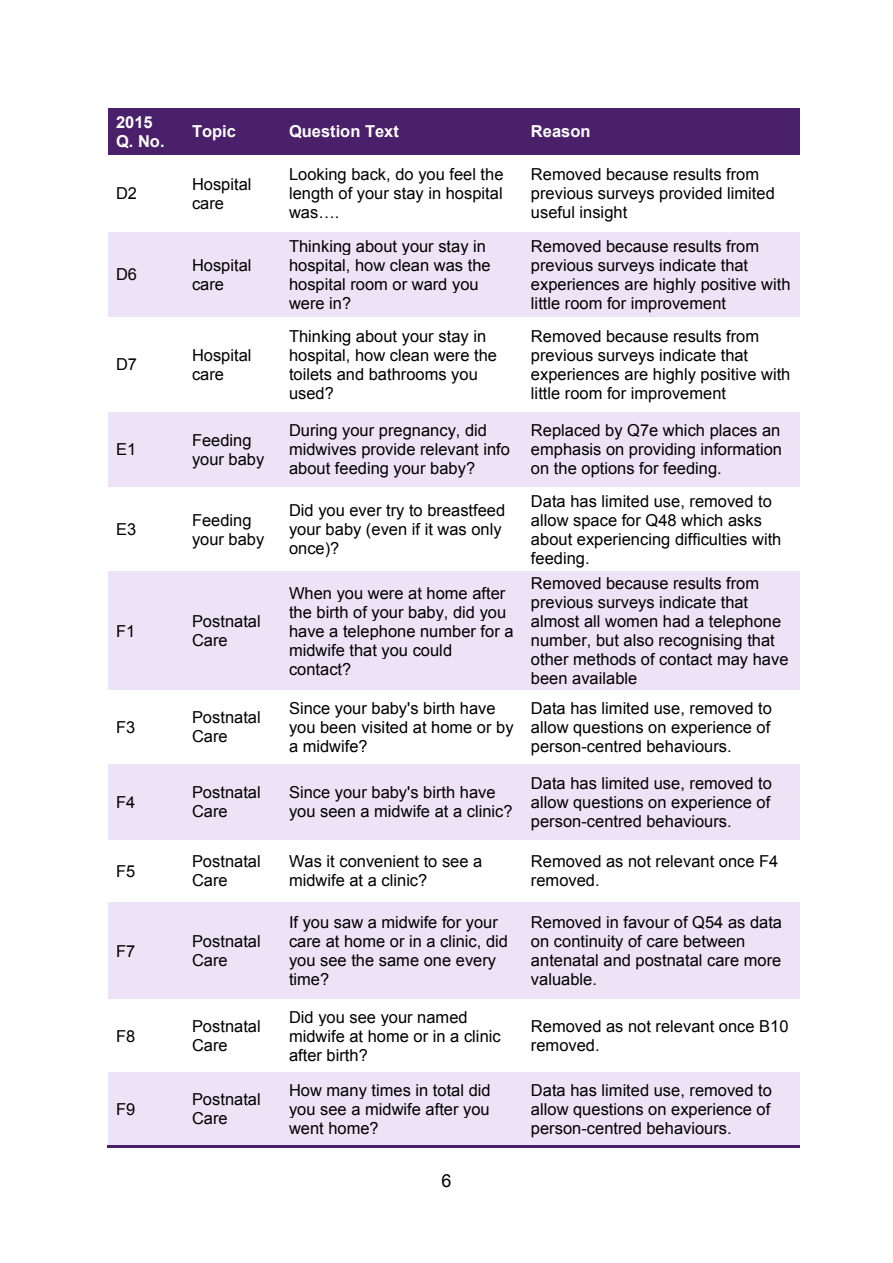
<style>
.page{position:relative;width:893px;height:1263px;background:#fff}
.page>*{position:absolute;margin:0;border:0;box-sizing:border-box;transform-origin:0 0}
.t1{font:18px "Arial";color:#000}
.t2{font:16.5px/19px "Arial";color:#000}
.t3{font:700 16.5px "Arial";color:#fff}
</style>
<div class="page">
<div style="left:108px;top:108px;width:76px;height:47px;background:#4a206a"></div>
<div style="left:184px;top:108px;width:97px;height:47px;background:#4a206a"></div>
<div style="left:281px;top:108px;width:242px;height:47px;background:#4a206a"></div>
<div style="left:523px;top:108px;width:276px;height:47px;background:#4a206a"></div>
<div style="left:108px;top:232px;width:76px;height:85px;background:#ede2f6"></div>
<div style="left:184px;top:232px;width:97px;height:85px;background:#ede2f6"></div>
<div style="left:281px;top:232px;width:242px;height:85px;background:#ede2f6"></div>
<div style="left:523px;top:232px;width:276px;height:85px;background:#ede2f6"></div>
<div style="left:108px;top:412px;width:76px;height:75px;background:#ede2f6"></div>
<div style="left:184px;top:412px;width:97px;height:75px;background:#ede2f6"></div>
<div style="left:281px;top:412px;width:242px;height:75px;background:#ede2f6"></div>
<div style="left:523px;top:412px;width:276px;height:75px;background:#ede2f6"></div>
<div style="left:108px;top:572px;width:76px;height:118px;background:#ede2f6"></div>
<div style="left:184px;top:572px;width:97px;height:118px;background:#ede2f6"></div>
<div style="left:281px;top:572px;width:242px;height:118px;background:#ede2f6"></div>
<div style="left:523px;top:572px;width:276px;height:118px;background:#ede2f6"></div>
<div style="left:108px;top:764px;width:76px;height:75px;background:#ede2f6"></div>
<div style="left:184px;top:764px;width:97px;height:75px;background:#ede2f6"></div>
<div style="left:281px;top:764px;width:242px;height:75px;background:#ede2f6"></div>
<div style="left:523px;top:764px;width:276px;height:75px;background:#ede2f6"></div>
<div style="left:108px;top:903px;width:76px;height:96px;background:#ede2f6"></div>
<div style="left:184px;top:903px;width:97px;height:96px;background:#ede2f6"></div>
<div style="left:281px;top:903px;width:242px;height:96px;background:#ede2f6"></div>
<div style="left:523px;top:903px;width:276px;height:96px;background:#ede2f6"></div>
<div style="left:108px;top:1072px;width:76px;height:73px;background:#ede2f6"></div>
<div style="left:184px;top:1072px;width:97px;height:73px;background:#ede2f6"></div>
<div style="left:281px;top:1072px;width:242px;height:73px;background:#ede2f6"></div>
<div style="left:523px;top:1072px;width:276px;height:73px;background:#ede2f6"></div>
<hr style="left:108px;top:1143px;width:76px;height:3px;background:#ede2f6">
<hr style="left:107px;top:1146px;width:77px;height:2px;background:#4a206a">
<hr style="left:184px;top:1143px;width:97px;height:3px;background:#ede2f6">
<hr style="left:185px;top:1146px;width:96px;height:2px;background:#4a206a">
<hr style="left:281px;top:1143px;width:242px;height:3px;background:#ede2f6">
<hr style="left:282px;top:1146px;width:241px;height:2px;background:#4a206a">
<hr style="left:523px;top:1143px;width:276px;height:3px;background:#ede2f6">
<hr style="left:524px;top:1146px;width:275px;height:2px;background:#4a206a">
<p class="t3" style="left:116px;top:113px;width:38px">2015</p>
<p class="t3" style="left:116px;top:132px;width:50px">Q. No.</p>
<p class="t3" style="left:192px;top:122px;width:45px">Topic</p>
<p class="t3" style="left:289px;top:122px;width:111px">Question Text</p>
<p class="t3" style="left:531px;top:122px;width:61px">Reason</p>
<p class="t2" style="left:116px;top:184px;width:23px">D2</p>
<p class="t2" style="left:192px;top:174px;width:61px">Hospital care</p>
<p class="t2" style="left:289px;top:165px;width:216px;text-align:justify">Looking back, do you feel the length of your stay in hospital was….</p>
<p class="t2" style="left:531px;top:165px;width:245px">Removed because results from previous surveys provided limited useful insight</p>
<p class="t2" style="left:116px;top:265px;width:23px">D6</p>
<p class="t2" style="left:192px;top:255px;width:61px">Hospital care</p>
<p class="t2" style="left:116px;top:355px;width:23px">D7</p>
<p class="t2" style="left:192px;top:346px;width:61px">Hospital care</p>
<p class="t2" style="left:289px;top:237px;width:203px">Thinking about your stay in hospital, how clean was the hospital room or ward you were in?</p>
<p class="t2" style="left:531px;top:237px;width:261px">Removed because results from previous surveys indicate that experiences are highly positive with little room for improvement</p>
<p class="t2" style="left:289px;top:327px;width:210px">Thinking about your stay in hospital, how clean were the toilets and bathrooms you used?</p>
<p class="t2" style="left:531px;top:327px;width:261px">Removed because results from previous surveys indicate that experiences are highly positive with little room for improvement</p>
<p class="t2" style="left:116px;top:440px;width:22px">E1</p>
<p class="t2" style="left:192px;top:431px;width:74px">Feeding your baby</p>
<p class="t2" style="left:289px;top:421px;width:222px">During your pregnancy, did midwives provide relevant info about feeding your baby?</p>
<p class="t2" style="left:531px;top:421px;width:253px;text-align:justify">Replaced by Q7e which places an emphasis on providing information on the options for feeding.</p>
<p class="t2" style="left:116px;top:520px;width:22px">E3</p>
<p class="t2" style="left:192px;top:510px;width:74px">Feeding your baby</p>
<p class="t2" style="left:289px;top:501px;width:218px">Did you ever try to breastfeed your baby (even if it was only once)?</p>
<p class="t2" style="left:531px;top:491px;width:252px">Data has limited use, removed to allow space for Q48 which asks about experiencing difficulties with feeding.</p>
<p class="t2" style="left:116px;top:621px;width:21px">F1</p>
<p class="t2" style="left:192px;top:612px;width:70px">Postnatal<br>Care</p>
<p class="t2" style="left:289px;top:583px;width:226px">When you were at home after the birth of your baby, did you have a telephone number for a midwife that you could contact?</p>
<p class="t2" style="left:531px;top:574px;width:259px">Removed because results from previous surveys indicate that almost all women had a telephone number, but also recognising that other methods of contact may have been available</p>
<p class="t2" style="left:116px;top:718px;width:21px">F3</p>
<p class="t2" style="left:192px;top:708px;width:70px">Postnatal<br>Care</p>
<p class="t2" style="left:289px;top:699px;width:226px">Since your baby's birth have you been visited at home or by a midwife?</p>
<p class="t2" style="left:531px;top:699px;width:242px;text-align:justify">Data has limited use, removed to allow questions on experience of person-centred behaviours.</p>
<p class="t2" style="left:116px;top:792px;width:21px">F4</p>
<p class="t2" style="left:192px;top:783px;width:70px">Postnatal<br>Care</p>
<p class="t2" style="left:289px;top:783px;width:225px">Since your baby's birth have you seen a midwife at a clinic?</p>
<p class="t2" style="left:531px;top:773px;width:242px;text-align:justify">Data has limited use, removed to allow questions on experience of person-centred behaviours.</p>
<p class="t2" style="left:116px;top:862px;width:21px">F5</p>
<p class="t2" style="left:192px;top:852px;width:70px">Postnatal<br>Care</p>
<p class="t2" style="left:289px;top:852px;width:195px">Was it convenient to see a midwife at a clinic?</p>
<p class="t2" style="left:531px;top:852px;width:249px">Removed as not relevant once F4 removed.</p>
<p class="t2" style="left:116px;top:941px;width:21px">F7</p>
<p class="t2" style="left:192px;top:932px;width:70px">Postnatal<br>Care</p>
<p class="t2" style="left:289px;top:913px;width:221px">If you saw a midwife for your care at home or in a clinic, did you see the same one every time?</p>
<p class="t2" style="left:531px;top:913px;width:253px">Removed in favour of Q54 as data on continuity of care between antenatal and postnatal care more valuable.</p>
<p class="t2" style="left:116px;top:1026px;width:21px">F8</p>
<p class="t2" style="left:192px;top:1017px;width:70px">Postnatal<br>Care</p>
<p class="t2" style="left:289px;top:1007px;width:213px">Did you see your named midwife at home or in a clinic after birth?</p>
<p class="t2" style="left:531px;top:1017px;width:259px">Removed as not relevant once B10 removed.</p>
<p class="t2" style="left:116px;top:1099px;width:21px">F9</p>
<p class="t2" style="left:192px;top:1090px;width:70px">Postnatal<br>Care</p>
<p class="t2" style="left:289px;top:1081px;width:203px;text-align:justify">How many times in total did you see a midwife after you went home?</p>
<p class="t2" style="left:531px;top:1081px;width:242px;text-align:justify">Data has limited use, removed to allow questions on experience of person-centred behaviours.</p>
<p class="t1" style="left:442px;top:1171px;width:12px">6</p>
</div>
